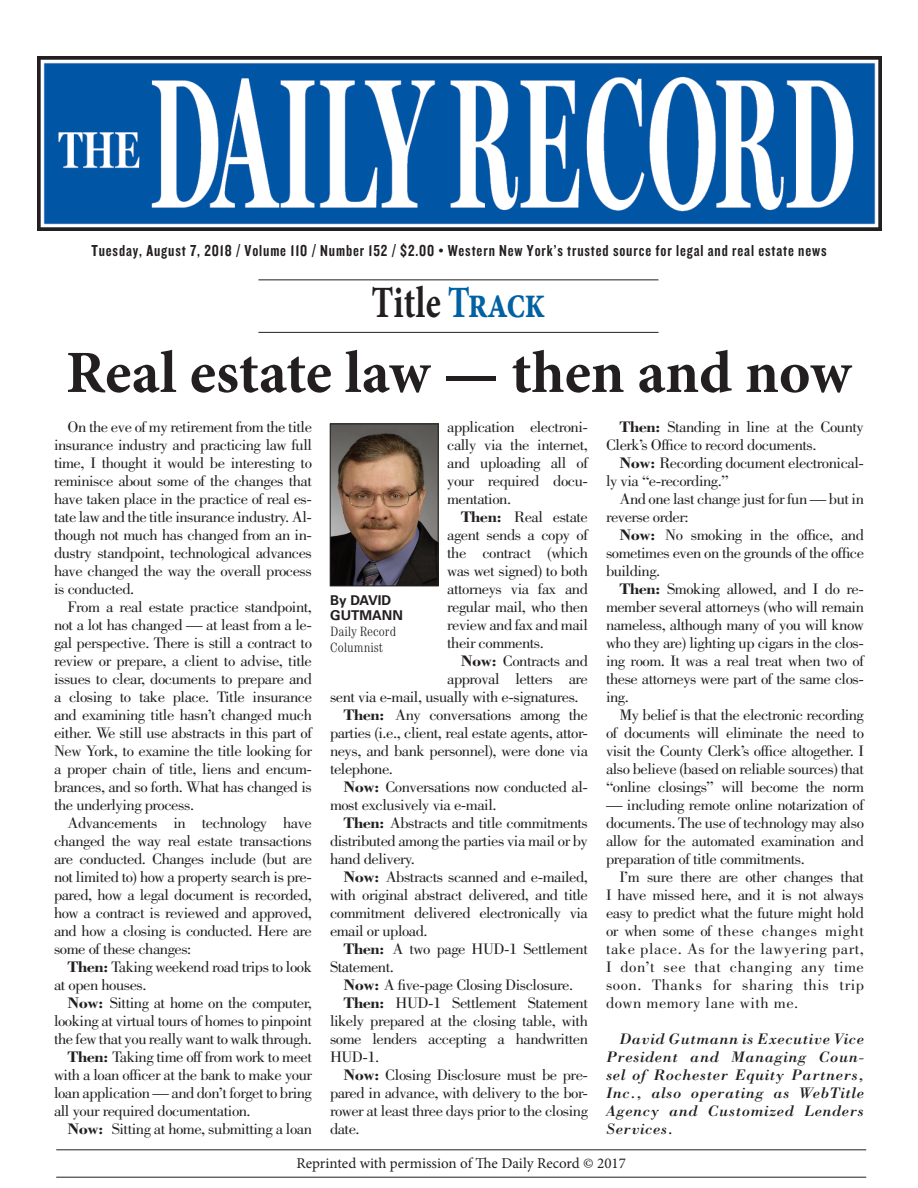
<style>
.page{position:relative;width:918px;height:1188px;background:#fff}
.page>*{position:absolute;margin:0;border:0;box-sizing:border-box;transform-origin:0 0}
.Headline{font:700 60px "Minion Pro";color:#231f20}
.t1{font:700 44.85px "Minion Pro";letter-spacing:-.02em;color:#231f20;scale:.77 1}
.New_p1_text_beneath{font:16.5px "Knockout 49 Liteweight";letter-spacing:.055em;color:#231f20}
.Body_copy{font:15.75px/18px "Bodoni Std";letter-spacing:-.03em;color:#231f20;text-align:justify;scale:1.05 1}
.Body_copy-2{font:italic 15.75px/18px "Bodoni Std";letter-spacing:.03em;color:#231f20;text-align:justify;scale:1.05 1}
.t2{font:15px "Minion Pro";color:#231f20}
.Byline_name{font:300 condensed 13.5px/15.8px "Century Std";color:#231f20}
.Byline_name-2{font:700 13.5px/15.8px "Univers LT Std";color:#231f20}
.s1{color:#0062a3}
.s2{font-weight:700}
</style>
<div class="page">
<img style="left:37px;top:57px;width:845px;height:173px">
<hr style="left:56px;top:1150px;width:810px;height:1px;background:#231f20">
<hr style="left:56px;top:1177px;width:810px;height:1px;background:#231f20">
<hr style="left:258px;top:332px;width:400px;height:1px;background:#231f20">
<hr style="left:258px;top:280px;width:400px;height:1px;background:#231f20">
<img style="left:332px;top:426px;width:104px;height:158px">
<div style="left:330px;top:424px;width:108px;height:162px;border:1px solid #231f20"></div>
<p class="New_p1_text_beneath" style="left:91px;top:242px;width:737px">Tuesday, August 7, 2018 / Volume 110 / Number 152 / $2.00 • Western New York’s trusted source for legal and real estate news</p>
<p class="t1" style="left:372px;top:271px;width:227px">Title <span class="s1">Track</span></p>
<p class="Headline" style="left:66px;top:331px;width:787px">Real estate law — then and now</p>
<p class="Body_copy" style="left:54px;top:418px;width:247px;text-indent:14px">On the eve of my retirement from the title insurance industry and practicing law full time, I thought it would be interesting to reminisce about some of the changes that have taken place in the practice of real es&shy;tate law and the title insurance industry. Al&shy;though not much has changed from an in&shy;dustry standpoint, technological advances have changed the way the overall process is conducted.</p>
<p class="Body_copy" style="left:54px;top:598px;width:247px;text-indent:14px">From a real estate practice standpoint, not a lot has changed — at least from a le&shy;gal perspective. There is still a contract to review or prepare, a client to advise, title issues to clear, documents to prepare and a closing to take place. Title insurance and examining title hasn’t changed much either. We still use abstracts in this part of New York, to examine the title looking for a proper chain of title, liens and encum&shy;brances, and so forth. What has changed is the underlying process.</p>
<p class="Body_copy" style="left:54px;top:814px;width:247px;text-indent:14px">Advancements in technology have changed the way real estate transactions are conducted. Changes include (but are not limited to) how a property search is pre&shy;pared, how a legal document is recorded, how a contract is reviewed and approved, and how a closing is conducted. Here are some of these changes:</p>
<p class="Body_copy" style="left:54px;top:958px;width:247px;text-indent:14px"><span class="s2">Then:</span> Taking weekend road trips to look at open houses.</p>
<p class="Body_copy" style="left:54px;top:994px;width:247px;text-indent:14px"><span class="s2">Now:</span> Sitting at home on the computer, looking at virtual tours of homes to pinpoint the few that you really want to walk through.</p>
<p class="Body_copy" style="left:54px;top:1048px;width:247px;text-indent:14px"><span class="s2">Then:</span> Taking time off from work to meet with a loan officer at the bank to make your loan application — and don’t forget to bring all your required documentation.</p>
<p class="Body_copy" style="left:68px;top:1120px;width:234px"><span class="s2">Now:</span> Sitting at home, submitting a loan</p>
<p class="Body_copy" style="left:447px;top:418px;width:136px">application electroni&shy;cally via the internet, and uploading all of your required docu&shy;mentation.</p>
<p class="Body_copy" style="left:447px;top:508px;width:136px;text-indent:14px"><span class="s2">Then:</span> Real estate agent sends a copy of the contract (which was wet signed) to both attorneys via fax and regular mail, who then review and fax and mail their comments.</p>
<p class="Body_copy" style="left:461px;top:652px;width:123px"><span class="s2">Now:</span> Contracts and</p>
<p class="Body_copy" style="left:447px;top:670px;width:136px">approval letters are</p>
<p class="Body_copy" style="left:330px;top:688px;width:238px">sent via e-mail, usually with e-signatures.</p>
<p class="Body_copy" style="left:330px;top:706px;width:247px;text-indent:14px"><span class="s2">Then:</span> Any conversations among the parties (i.e., client, real estate agents, attor&shy;neys, and bank personnel), were done via telephone.</p>
<p class="Body_copy" style="left:330px;top:778px;width:247px;text-indent:14px"><span class="s2">Now:</span> Conversations now conducted al&shy;most exclusively via e-mail.</p>
<p class="Body_copy" style="left:330px;top:814px;width:247px;text-indent:14px"><span class="s2">Then:</span> Abstracts and title commitments distributed among the parties via mail or by hand delivery.</p>
<p class="Body_copy" style="left:330px;top:868px;width:247px;text-indent:14px"><span class="s2">Now:</span> Abstracts scanned and e-mailed, with original abstract delivered, and title commitment delivered electronically via email or upload.</p>
<p class="Body_copy" style="left:330px;top:940px;width:247px;text-indent:14px"><span class="s2">Then:</span> A two page HUD-1 Settlement<br>Statement.</p>
<p class="Body_copy" style="left:344px;top:976px;width:220px"><span class="s2">Now:</span> A five-page Closing Disclosure.</p>
<p class="Body_copy" style="left:330px;top:994px;width:247px;text-indent:14px"><span class="s2">Then:</span> HUD-1 Settlement Statement likely prepared at the closing table, with some lenders accepting a handwritten HUD-1.</p>
<p class="Body_copy" style="left:330px;top:1066px;width:247px;text-indent:14px"><span class="s2">Now:</span> Closing Disclosure must be pre&shy;pared in advance, with delivery to the bor&shy;rower at least three days prior to the closing date.</p>
<p class="Byline_name-2" style="left:330px;top:592px;width:74px">By DAVID<br>GUTMANN</p>
<p class="Byline_name" style="left:330px;top:624px;width:67px">Daily Record<br>Columnist</p>
<p class="Body_copy" style="left:606px;top:418px;width:247px;text-indent:14px"><span class="s2">Then:</span> Standing in line at the County<br>Clerk’s Office to record documents.</p>
<p class="Body_copy" style="left:606px;top:454px;width:247px;text-indent:14px"><span class="s2">Now:</span> Recording document electronical&shy;ly via “e-recording.”</p>
<p class="Body_copy" style="left:606px;top:490px;width:247px;text-indent:14px">And one last change just for fun — but in reverse order:</p>
<p class="Body_copy" style="left:606px;top:526px;width:247px;text-indent:14px"><span class="s2">Now:</span> No smoking in the office, and sometimes even on the grounds of the office building.</p>
<p class="Body_copy" style="left:606px;top:580px;width:247px;text-indent:14px"><span class="s2">Then:</span> Smoking allowed, and I do re&shy;member several attorneys (who will remain nameless, although many of you will know who they are) lighting up cigars in the clos&shy;ing room. It was a real treat when two of these attorneys were part of the same clos&shy;ing.</p>
<p class="Body_copy" style="left:606px;top:706px;width:247px;text-indent:14px">My belief is that the electronic recording of documents will eliminate the need to visit the County Clerk’s office altogether. I also believe (based on reliable sources) that “online closings” will become the norm</p>
<p class="Body_copy" style="left:606px;top:796px;width:247px">— including remote online notarization of documents. The use of technology may also allow for the automated examination and preparation of title commitments.</p>
<p class="Body_copy" style="left:606px;top:868px;width:247px;text-indent:14px">I’m sure there are other changes that I have missed here, and it is not always easy to predict what the future might hold or when some of these changes might take place. As for the lawyering part, I don’t see that changing any time soon. Thanks for sharing this trip down memory lane with me.</p>
<p class="Body_copy-2" style="left:606px;top:1030px;width:247px;text-indent:14px">David Gutmann is Executive Vice President and Managing Coun&shy;sel of Rochester Equity Partners, Inc., also operating as WebTitle Agency and Customized Lenders Services.</p>
<p class="t2" style="left:296px;top:1153px;width:331px">Reprinted with permission of The Daily Record © 2017</p>
</div>
